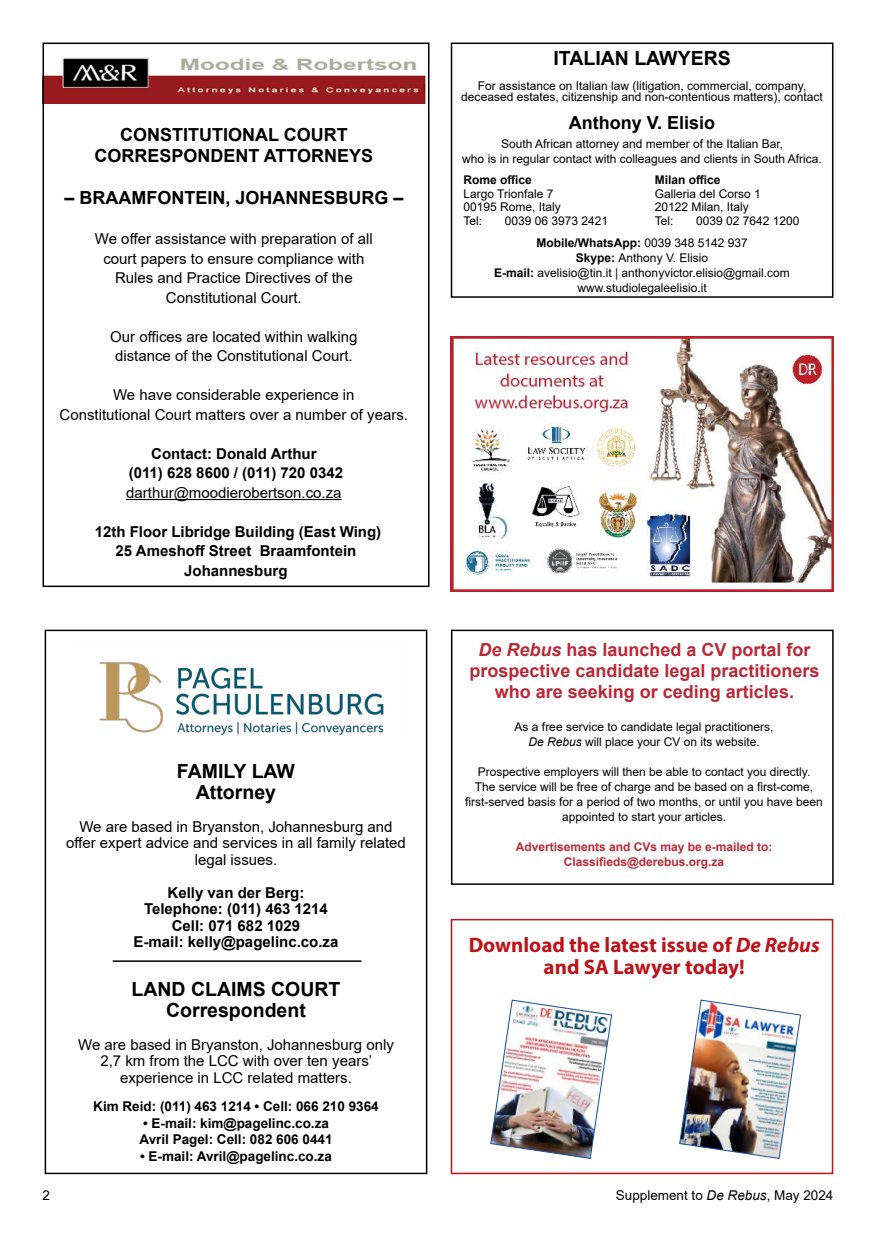
<style>
.page{position:relative;width:876px;height:1238px;background:#fff}
.page>*{position:absolute;margin:0;border:0;box-sizing:border-box;transform-origin:0 0}
.t1{font:700 21px/21.9px "Myriad Pro";color:#ba141a;text-align:center}
.t2{font:700 19.5px/21px "Arial";color:#000;text-align:center}
.t3{font:700 18px/21px "Arial";color:#b82937;text-align:center}
.t4{font:700 18px/21px "Arial";color:#000;text-align:center}
.t5{font:15px/19.5px "Arial";color:#000;text-align:center}
.t6{font:700 15px/16.5px "Arial";color:#000;text-align:center}
.t7{font:700 13.5px/16.5px "Arial";color:#000}
.t8{font:13.5px "Arial";color:#000}
.t9{font:12px/15px "Arial";color:#000;text-align:center}
.t10{font:700 12px/15px "Arial";color:#b82937;text-align:center}
.t11{font:700 12px "Arial";color:#000}
.s1{font-weight:700}
.s2{font-style:italic}
</style>
<div class="page">
<div style="left:45px;top:629px;width:382px;height:545px;border:2px solid #000"></div>
<img style="left:99px;top:662px;width:285px;height:73px">
<hr style="left:113px;top:960px;width:248px;height:1px;background:#000">
<img style="left:451px;top:336px;width:382px;height:255px">
<div style="left:451px;top:629px;width:383px;height:255px;border:2px solid #000"></div>
<img style="left:46px;top:57px;width:379px;height:46px">
<hr style="left:126px;top:499px;width:216px;height:1px;background:#000">
<div style="left:43px;top:43px;width:386px;height:544px;border:2px solid #000"></div>
<div style="left:451px;top:43px;width:382px;height:255px;border:2px solid #000"></div>
<img style="left:679px;top:999px;width:122px;height:160px">
<img style="left:490px;top:999px;width:122px;height:160px">
<div style="left:451px;top:918px;width:382px;height:256px;border:2px solid #ba141a"></div>
<h3 class="t4" style="left:95px;top:124px;width:280px">CONSTITUTIONAL COURT<br>CORRESPONDENT ATTORNEYS</h3>
<h3 class="t4" style="left:64px;top:187px;width:341px">– BRAAMFONTEIN, JOHANNESBURG –</h3>
<p class="t5" style="left:95px;top:229px;width:279px">We offer assistance with preparation of all court papers to ensure compliance with Rules and Practice Directives of the Constitutional Court.</p>
<p class="t5" style="left:110px;top:327px;width:249px">Our offices are located within walking distance of the Constitutional Court.</p>
<p class="t5" style="left:60px;top:385px;width:350px">We have considerable experience in<br>Constitutional Court matters over a number of years.</p>
<p class="t6" style="left:129px;top:444px;width:216px;line-height:19.5px">Contact: Donald Arthur<br>(011) 628 8600 / (011) 720 0342</p>
<p class="t5" style="left:126px;top:483px;width:217px">darthur@moodierobertson.co.za</p>
<p class="t6" style="left:95px;top:522px;width:288px;line-height:19.5px">12th Floor Libridge Building (East Wing)<br>25 Ameshoff Street Braamfontein<br>Johannesburg</p>
<h2 class="t2" style="left:177px;top:760px;width:120px">FAMILY LAW<br>Attorney</h2>
<p class="t5" style="left:66px;top:818px;width:341px;line-height:16.5px">We are based in Bryanston, Johannesburg and offer expert advice and services in all family related legal issues.</p>
<p class="t6" style="left:134px;top:884px;width:206px">Kelly van der Berg:<br>Telephone: (011) 463 1214<br>Cell: 071 682 1029<br>E-mail: kelly@pagelinc.co.za</p>
<h2 class="t2" style="left:131px;top:978px;width:211px">LAND CLAIMS COURT<br>Correspondent</h2>
<p class="t5" style="left:78px;top:1036px;width:317px;line-height:16.5px">We are based in Bryanston, Johannesburg only<br>2,7 km from the LCC with over ten years’ experience in LCC related matters.</p>
<p class="t7" style="left:93px;top:1098px;width:287px">Kim Reid: (011) 463 1214 • Cell: 066 210 9364</p>
<p class="t7" style="left:139px;top:1114px;width:195px">• E-mail: kim@pagelinc.co.za<br>Avril Pagel: Cell: 082 606 0441</p>
<p class="t7" style="left:140px;top:1147px;width:193px">• E-mail: Avril@pagelinc.co.za</p>
<h2 class="t2" style="left:553px;top:48px;width:179px">ITALIAN LAWYERS</h2>
<p class="t9" style="left:461px;top:81px;width:363px;line-height:10.5px">For assistance on Italian law (litigation, commercial, company, deceased estates, citizenship and non-contentious matters), contact</p>
<h3 class="t4" style="left:569px;top:112px;width:148px">Anthony V. Elisio</h3>
<p class="t9" style="left:462px;top:136px;width:361px">South African attorney and member of the Italian Bar,<br>who is in regular contact with colleagues and clients in South Africa.</p>
<p class="t11" style="left:463px;top:171px;width:70px">Rome office</p>
<p class="t9" style="left:463px;top:187px;width:99px;line-height:13.5px;text-align:left">Largo Trionfale 7<br>00195 Rome, Italy<br>Tel:</p>
<p class="t11" style="left:655px;top:171px;width:67px">Milan office</p>
<p class="t9" style="left:655px;top:187px;width:108px;line-height:13.5px;text-align:left">Galleria del Corso 1<br>20122 Milan, Italy<br>Tel:</p>
<p class="t9" style="left:536px;top:209px;width:265px;line-height:22.2px;text-align:left;text-indent:160px">0039 02 7642 1200<br><span class="s1">Mobile/WhatsApp:</span> 0039 348 5142 937</p>
<p class="t9" style="left:494px;top:250px;width:297px"><span class="s1">Skype:</span> Anthony V. Elisio<br><span class="s1">E-mail:</span> avelisio@tin.it | anthonyvictor.elisio@gmail.com www.studiolegaleelisio.it</p>
<p class="t9" style="left:505px;top:213px;width:105px">0039 06 3973 2421</p>
<h3 class="t3" style="left:469px;top:639px;width:352px"><span class="s2">De Rebus</span> has launched a CV portal for prospective candidate legal practitioners who are seeking or ceding articles.</h3>
<p class="t9" style="left:515px;top:719px;width:260px">As a free service to candidate legal practitioners,<br><span class="s2">De Rebus</span> will place your CV on its website.</p>
<p class="t9" style="left:465px;top:764px;width:359px">Prospective employers will then be able to contact you directly.<br>The service will be free of charge and be based on a first-come, first-served basis for a period of two months, or until you have been appointed to start your articles.</p>
<p class="t10" style="left:516px;top:839px;width:258px">Advertisements and CVs may be e-mailed to:<br>Classifieds@derebus.org.za</p>
<h1 class="t1" style="left:469px;top:932px;width:353px">Download the latest issue of <span class="s2">De Rebus </span>and SA Lawyer today!</h1>
<p class="t8" style="left:43px;top:1185px;width:9px">2</p>
<p class="t8" style="left:616px;top:1185px;width:219px">Supplement to <span class="s2">De Rebus</span>, May 2024</p>
</div>
